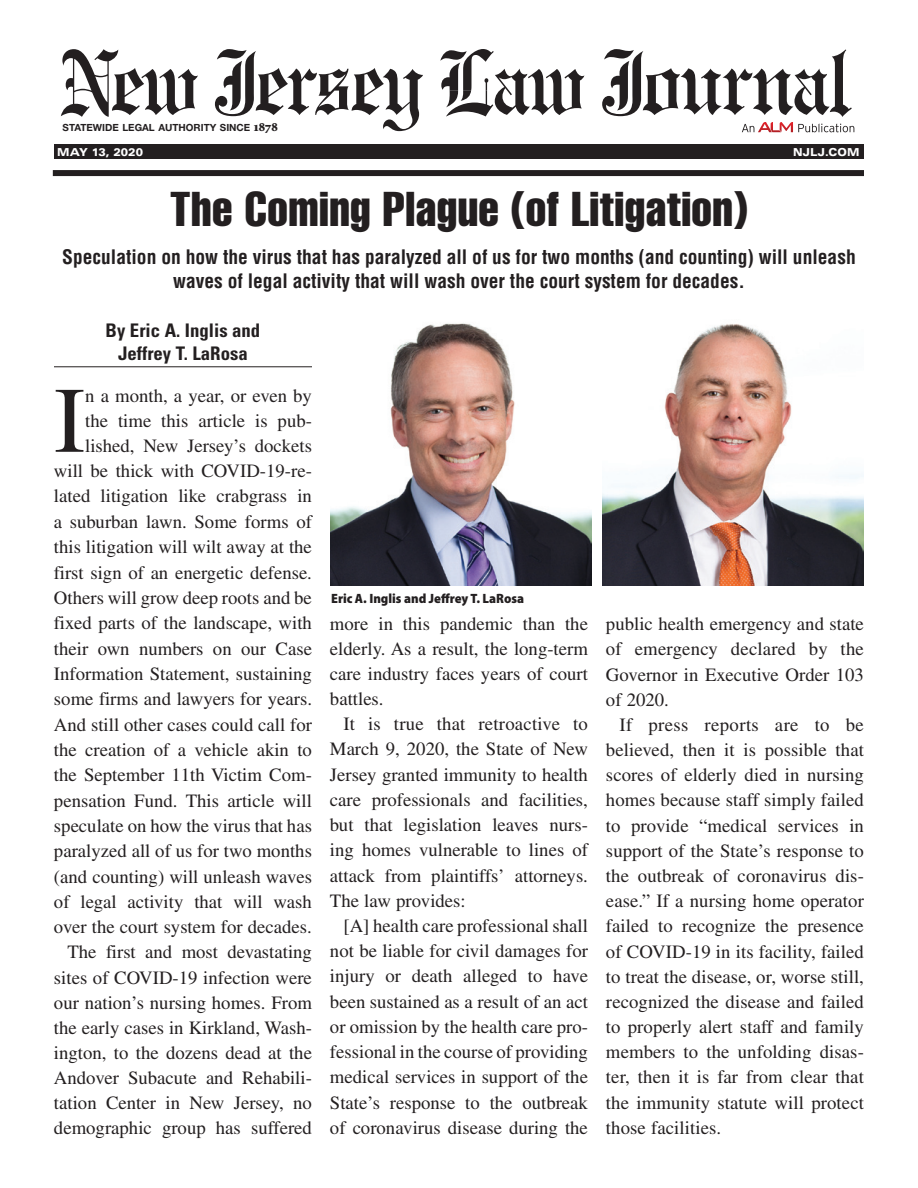
<style>
.page{position:relative;width:918px;height:1188px;background:#fff}
.page>*{position:absolute;margin:0;border:0;box-sizing:border-box;transform-origin:0 0}
.t1{font:93.45px "Times LT Std";color:#231f20}
.t2{font:48px "Helvetica LT Std Comp";letter-spacing:.01em;color:#231f20}
.t3{font:700 condensed 19.5px/23.4px "Helvetica LT Std";color:#231f20;text-align:center}
.t4{font:18.75px/25.2px "Times LT Std";color:#231f20;text-align:justify}
.t5{font:700 condensed 18.75px/22.4px "Univers LT Std";color:#231f20;text-align:center}
.t6{font:900 semi-condensed 13.5px "Myriad Pro";color:#231f20}
.t7{font:900 expanded 10.95px "Univers LT Std";letter-spacing:.01em;color:#fff;scale:.9 1}
.t8{font:700 9.9px "Helvetica Neue LT Std";color:#231f20}
.s1{font-family:"Minion Std";font-weight:900;font-size:13.2px}
</style>
<div class="page">
<div style="left:53px;top:170px;width:811px;height:6px;background:#231f20"></div>
<div style="left:54px;top:144px;width:810px;height:15px;background:#231f20"></div>
<svg style="left:61px;top:49px;width:137px;height:68px"></svg>
<svg style="left:215px;top:49px;width:208px;height:82px"></svg>
<svg style="left:440px;top:49px;width:144px;height:68px"></svg>
<svg style="left:602px;top:49px;width:252px;height:83px"></svg>
<hr style="left:54px;top:366px;width:258px;height:1px;background:#231f20">
<img style="left:330px;top:323px;width:262px;height:262px">
<img style="left:602px;top:324px;width:262px;height:261px">
<p class="t8" style="left:63px;top:122px;width:217px">STATEWIDE LEGAL AUTHORITY SINCE <span class="s1">1878</span></p>
<p class="t7" style="left:57px;top:146px;width:97px">MAY 13, 2020</p>
<p class="t7" style="left:793px;top:146px;width:73px">NJLJ.COM</p>
<h2 class="t2" style="left:170px;top:178px;width:579px">The Coming Plague (of Litigation)</h2>
<p class="t3" style="left:62px;top:245px;width:795px">Speculation on how the virus that has paralyzed all of us for two months (and counting) will unleash waves of legal activity that will wash over the court system for decades.</p>
<p class="t5" style="left:106px;top:319px;width:156px">By Eric A. Inglis and<br>Jeffrey T. LaRosa</p>
<h1 class="t1" style="left:54px;top:368px;width:33px">I</h1>
<p class="t4" style="left:54px;top:383px;width:260px;text-align:right">n a month, a year, or even by<br>the time this article is pub&shy;lished, New Jersey’s dockets will be thick with COVID-19-re&shy;lated litigation like crabgrass in a suburban lawn. Some forms of this litigation will wilt away at the first sign of an energetic defense.<br>Others will grow deep roots and be fixed parts of the landscape, with their own numbers on our Case<br>Information Statement, sustaining some firms and lawyers for years.<br>And still other cases could call for the creation of a vehicle akin to the September 11th Victim Com&shy;pensation Fund. This article will speculate on how the virus that has paralyzed all of us for two months (and counting) will unleash waves of legal activity that will wash over the court system for decades.<br>The first and most devastating sites of COVID-19 infection were our nation’s nursing homes. From the early cases in Kirkland, Wash&shy;ington, to the dozens dead at the<br>Andover Subacute and Rehabili&shy;tation Center in New Jersey, no demographic group has suffered</p>
<p class="t6" style="left:331px;top:591px;width:195px">Eric A. Inglis and Jeffrey T. LaRosa</p>
<p class="t4" style="left:606px;top:611px;width:259px">public health emergency and state of emergency declared by the Governor in Executive Order 103 of 2020.</p>
<p class="t4" style="left:606px;top:712px;width:260px;text-indent:14px">If press reports are to be believed, then it is possible that scores of elderly died in nursing homes because staff simply failed to provide “medical services in support of the State’s response to the outbreak of coronavirus dis&shy;ease.” If a nursing home operator failed to recognize the presence of COVID-19 in its facility, failed to treat the disease, or, worse still, recognized the disease and failed to properly alert staff and family members to the unfolding disas&shy;ter, then it is far from clear that the immunity statute will protect those facilities.</p>
<p class="t4" style="left:330px;top:611px;width:260px">more in this pandemic than the elderly. As a result, the long-term care industry faces years of court battles.</p>
<p class="t4" style="left:330px;top:711px;width:260px;text-indent:14px">It is true that retroactive to March 9, 2020, the State of New Jersey granted immunity to health care professionals and facilities, but that legislation leaves nurs&shy;ing homes vulnerable to lines of attack from plaintiffs’ attorneys.<br>The law provides:</p>
<p class="t4" style="left:330px;top:913px;width:260px;text-indent:14px">[A] health care professional shall not be liable for civil damages for injury or death alleged to have been sustained as a result of an act or omission by the health care pro&shy;fessional in the course of providing medical services in support of the State’s response to the outbreak of coronavirus disease during the</p>
</div>
